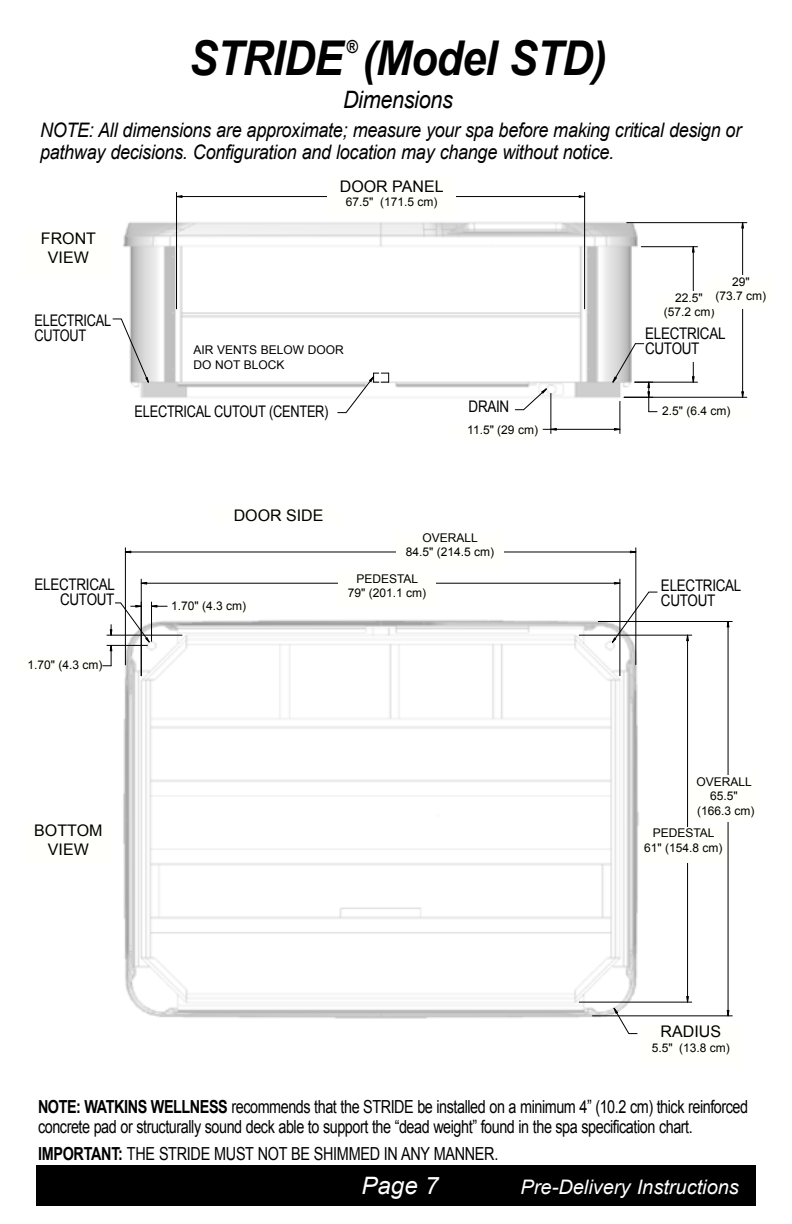
<style>
.page{position:relative;width:792px;height:1224px;background:#fff}
.page>*{position:absolute;margin:0;border:0;box-sizing:border-box;transform-origin:0 0}
.t1{font:italic 700 48px "Arial";letter-spacing:-.02em;color:#000;scale:.9 1}
.t2{font:italic 24px "Arial";letter-spacing:-.015em;color:#000;scale:.9 1}
.t3{font:italic 24px "Arial";color:#fff}
.t4{font:italic 20px/22px "Arial";letter-spacing:-.015em;color:#000;scale:.9 1}
.t5{font:italic 20px "Arial";color:#fff}
.t6{font:18px/20px "Arial";letter-spacing:-.03em;color:#000;scale:.8 1}
.t7{font:700 18px "Arial";color:#000;scale:.85 1}
.t8{font:16px/15.2px "Arial";letter-spacing:-.02em;color:#000;scale:.84 1}
.t9{font:16px/15.2px "Arial";letter-spacing:-.02em;color:#000;scale:.8 1}
.t10{font:16px/19.2px "Arial";color:#000;text-align:center}
.t11{font:16px "Arial";letter-spacing:-.02em;color:#000}
.t12{font:12px/14.4px "Arial";color:#000;text-align:center}
.s1{font-weight:700}
</style>
<div class="page">
<div style="left:36px;top:1165px;width:720px;height:41px;background:#000"></div>
<img style="left:102px;top:192px;width:646px;height:843px">
<hr style="left:141px;top:579px;width:1px;height:97px;background:#000">
<hr style="left:620px;top:579px;width:1px;height:97px;background:#000">
<hr style="left:125px;top:548px;width:1px;height:117px;background:#000">
<hr style="left:141px;top:583px;width:201px;height:1px;background:#000">
<hr style="left:635px;top:548px;width:1px;height:117px;background:#000">
<hr style="left:485px;top:552px;width:151px;height:1px;background:#000">
<hr style="left:415px;top:583px;width:205px;height:1px;background:#000">
<hr style="left:728px;top:812px;width:1px;height:204px;background:#000">
<hr style="left:579px;top:635px;width:113px;height:1px;background:#000">
<hr style="left:125px;top:552px;width:286px;height:1px;background:#000">
<hr style="left:687px;top:859px;width:1px;height:143px;background:#000">
<hr style="left:598px;top:621px;width:134px;height:1px;background:#000">
<hr style="left:579px;top:1002px;width:113px;height:1px;background:#000">
<hr style="left:107px;top:635px;width:75px;height:1px;background:#000">
<hr style="left:687px;top:635px;width:1px;height:201px;background:#000">
<hr style="left:592px;top:1016px;width:140px;height:1px;background:#000">
<hr style="left:728px;top:622px;width:1px;height:167px;background:#000">
<svg style="left:613px;top:1007px;width:25px;height:27px"></svg>
<svg style="left:726px;top:622px;width:4px;height:6px"></svg>
<svg style="left:686px;top:634px;width:3px;height:7px"></svg>
<svg style="left:726px;top:1010px;width:4px;height:7px"></svg>
<svg style="left:103px;top:602px;width:64px;height:64px"></svg>
<svg style="left:614px;top:582px;width:7px;height:3px"></svg>
<svg style="left:686px;top:996px;width:3px;height:7px"></svg>
<svg style="left:140px;top:582px;width:7px;height:3px"></svg>
<svg style="left:630px;top:550px;width:7px;height:4px"></svg>
<svg style="left:125px;top:550px;width:7px;height:4px"></svg>
<svg style="left:611px;top:591px;width:47px;height:52px"></svg>
<hr style="left:693px;top:326px;width:1px;height:56px;background:#000">
<hr style="left:635px;top:382px;width:62px;height:1px;background:#000">
<hr style="left:742px;top:223px;width:1px;height:69px;background:#000">
<hr style="left:176px;top:192px;width:1px;height:117px;background:#000">
<hr style="left:177px;top:196px;width:164px;height:1px;background:#000">
<hr style="left:415px;top:196px;width:170px;height:1px;background:#000">
<hr style="left:584px;top:192px;width:1px;height:117px;background:#000">
<hr style="left:627px;top:222px;width:120px;height:1px;background:#000">
<hr style="left:693px;top:247px;width:1px;height:66px;background:#000">
<hr style="left:641px;top:246px;width:56px;height:1px;background:#000">
<hr style="left:742px;top:305px;width:1px;height:92px;background:#000">
<hr style="left:624px;top:397px;width:123px;height:1px;background:#000">
<hr style="left:620px;top:401px;width:1px;height:33px;background:#000">
<hr style="left:551px;top:393px;width:1px;height:41px;background:#000">
<hr style="left:543px;top:429px;width:77px;height:1px;background:#000">
<svg style="left:741px;top:222px;width:3px;height:7px"></svg>
<svg style="left:741px;top:391px;width:3px;height:7px"></svg>
<svg style="left:177px;top:195px;width:6px;height:3px"></svg>
<svg style="left:692px;top:376px;width:3px;height:7px"></svg>
<svg style="left:515px;top:388px;width:32px;height:22px"></svg>
<svg style="left:578px;top:195px;width:7px;height:3px"></svg>
<svg style="left:550px;top:428px;width:7px;height:3px"></svg>
<svg style="left:692px;top:246px;width:3px;height:7px"></svg>
<svg style="left:337px;top:373px;width:52px;height:40px"></svg>
<svg style="left:612px;top:343px;width:45px;height:69px"></svg>
<svg style="left:614px;top:428px;width:7px;height:3px"></svg>
<svg style="left:112px;top:318px;width:37px;height:65px"></svg>
<div style="left:24px;top:230px;width:88px;height:48px;background:#fffffc"></div>
<div style="left:24px;top:822px;width:88px;height:41px;background:#fffffc"></div>
<div style="left:215px;top:508px;width:128px;height:16px;background:#fffffc"></div>
<div style="left:35px;top:311px;width:77px;height:33px;background:#fff"></div>
<div style="left:645px;top:323px;width:88px;height:38px;background:#fff"></div>
<div style="left:135px;top:401px;width:197px;height:33px;background:#fff"></div>
<div style="left:192px;top:344px;width:174px;height:28px;background:#fff"></div>
<div style="left:450px;top:423px;width:88px;height:17px;background:#fffffc"></div>
<div style="left:662px;top:404px;width:88px;height:17px;background:#fffffc"></div>
<div style="left:658px;top:291px;width:62px;height:33px;background:#fffffc"></div>
<div style="left:710px;top:275px;width:62px;height:33px;background:#fffffc"></div>
<div style="left:396px;top:531px;width:108px;height:36px;background:#fffffc"></div>
<div style="left:338px;top:572px;width:98px;height:36px;background:#fffffc"></div>
<div style="left:661px;top:575px;width:88px;height:33px;background:#fff"></div>
<div style="left:27px;top:575px;width:88px;height:33px;background:#fff"></div>
<div style="left:171px;top:600px;width:78px;height:16px;background:#fffffc"></div>
<div style="left:690px;top:775px;width:68px;height:47px;background:#fffffc"></div>
<div style="left:639px;top:827px;width:88px;height:36px;background:#fffffc"></div>
<div style="left:639px;top:1024px;width:103px;height:39px;background:#fffffc"></div>
<div style="left:328px;top:178px;width:128px;height:39px;background:#fffffc"></div>
<p class="t7" style="left:347px;top:35px;width:15px">®</p>
<h2 class="t2" style="left:343px;top:84px;width:124px">Dimensions</h2>
<p class="t4" style="left:40px;top:120px;width:781px">NOTE: All dimensions are approximate; measure your spa before making critical design or pathway decisions. Configuration and location may change without notice.</p>
<h1 class="t1" style="left:189px;top:26px;width:466px">STRIDE (Model STD)</h1>
<p class="t10" style="left:41px;top:229px;width:57px">FRONT<br>VIEW</p>
<p class="t9" style="left:35px;top:313px;width:97px">ELECTRICAL<br>CUTOUT</p>
<p class="t10" style="left:340px;top:177px;width:105px">DOOR PANEL</p>
<p class="t12" style="left:346px;top:195px;width:93px">67.5" (171.5 cm)</p>
<p class="t12" style="left:194px;top:343px;width:152px;text-align:left">AIR VENTS BELOW DOOR<br>DO NOT BLOCK</p>
<p class="t9" style="left:135px;top:403px;width:244px">ELECTRICAL CUTOUT (CENTER)</p>
<p class="t8" style="left:469px;top:399px;width:50px">DRAIN</p>
<p class="t12" style="left:467px;top:423px;width:72px">11.5" (29 cm)</p>
<p class="t12" style="left:716px;top:275px;width:52px">29"<br>(73.7 cm)</p>
<p class="t12" style="left:664px;top:291px;width:52px">22.5" (57.2 cm)</p>
<p class="t8" style="left:645px;top:326px;width:97px">ELECTRICAL<br>CUTOUT</p>
<p class="t12" style="left:662px;top:404px;width:70px">2.5" (6.4 cm)</p>
<p class="t8" style="left:35px;top:577px;width:97px;text-align:right">ELECTRICAL<br>CUTOUT</p>
<p class="t12" style="left:27px;top:657px;width:76px">1.70" (4.3 cm)</p>
<p class="t10" style="left:234px;top:506px;width:91px">DOOR SIDE</p>
<p class="t12" style="left:171px;top:599px;width:76px">1.70" (4.3 cm)</p>
<p class="t12" style="left:406px;top:531px;width:90px">OVERALL<br>84.5" (214.5 cm)</p>
<p class="t12" style="left:348px;top:571px;width:80px">PEDESTAL<br>79" (201.1 cm)</p>
<p class="t8" style="left:661px;top:578px;width:97px">ELECTRICAL<br>CUTOUT</p>
<p class="t10" style="left:34px;top:820px;width:70px">BOTTOM<br>VIEW</p>
<p class="t12" style="left:697px;top:775px;width:59px">OVERALL<br>65.5" (166.3 cm)</p>
<p class="t12" style="left:644px;top:826px;width:80px">PEDESTAL<br>61" (154.8 cm)</p>
<p class="t11" style="left:661px;top:1021px;width:62px">RADIUS</p>
<p class="t12" style="left:652px;top:1041px;width:80px">5.5" (13.8 cm)</p>
<p class="t6" style="left:38px;top:1097px;width:889px"><span class="s1">NOTE: WATKINS WELLNESS</span> recommends that the STRIDE be installed on a minimum 4” (10.2 cm) thick reinforced concrete pad or structurally sound deck able to support the “dead weight” found in the spa specification chart.</p>
<p class="t6" style="left:38px;top:1144px;width:577px"><span class="s1">IMPORTANT:</span> THE STRIDE MUST NOT BE SHIMMED IN ANY MANNER.</p>
<h2 class="t3" style="left:362px;top:1170px;width:78px">Page 7</h2>
<p class="t5" style="left:521px;top:1174px;width:220px">Pre-Delivery Instructions</p>
</div>
